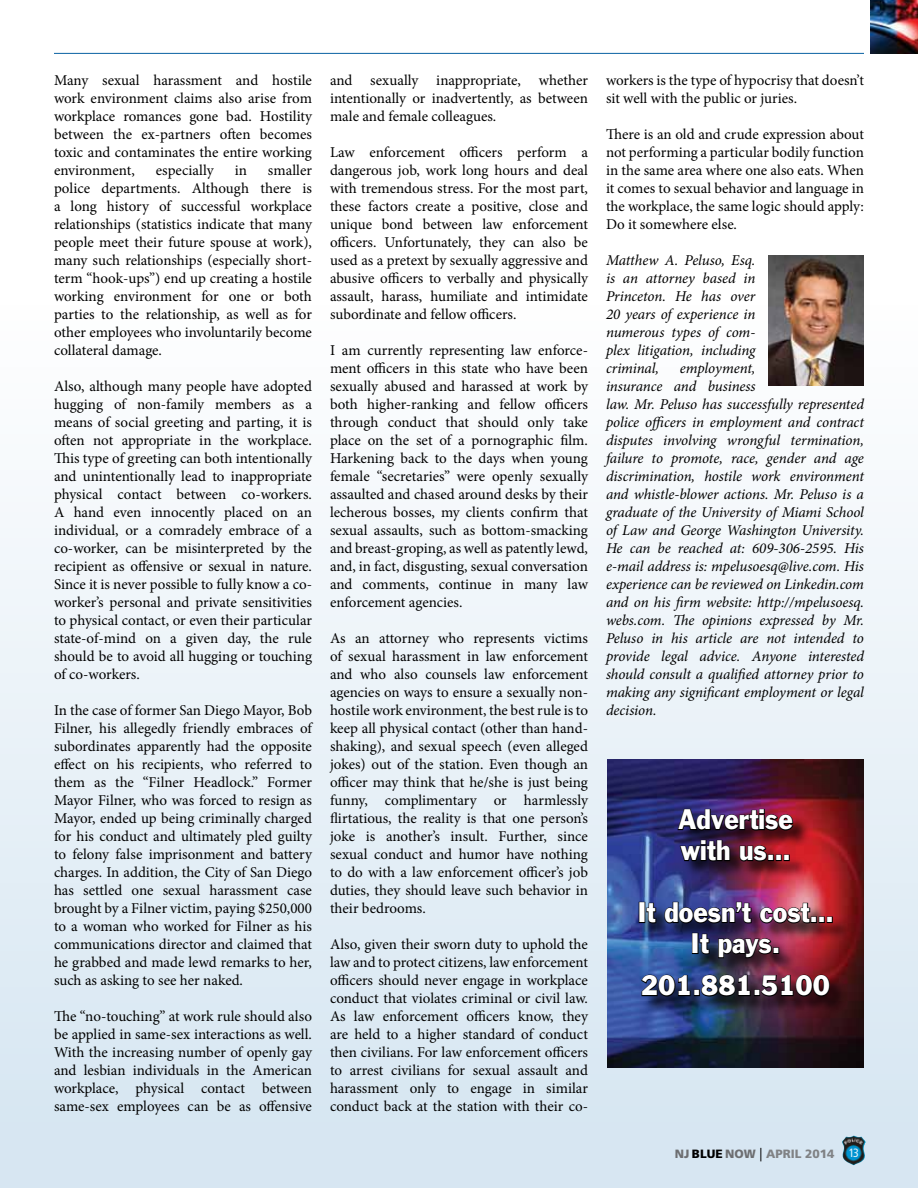
<style>
.page{position:relative;width:918px;height:1188px;background:#fff}
.page>*{position:absolute;margin:0;border:0;box-sizing:border-box;transform-origin:0 0}
.t1{font:26.25px/30.9px "Franklin Gothic";color:#fff;scale:.91 1}
.t2{font:15px/18px "Minion Pro";color:#000;text-align:justify}
.t3{font:italic 15px/18px "Minion Pro";letter-spacing:-.01em;color:#000;text-align:justify}
.t4{font:900 12px "Frutiger";color:#808285}
.s1{color:#6d6e71}
.s2{color:#000}
.s3{font-weight:300;font-size:13.5px;color:#000}
.s4{font-weight:400;font-stretch:condensed;color:#fff}
</style>
<div class="page">
<div style="left:0;top:0;width:918px;height:1188px;background:linear-gradient(to bottom,#fff,#d7e6f2)"></div>
<img style="left:842px;top:1136px;width:24px;height:29px">
<img style="left:870px;top:0;width:48px;height:54px">
<hr style="left:54px;top:53px;width:810px;height:1px;background:#2472ac">
<img style="left:769px;top:255px;width:95px;height:131px">
<img style="left:607px;top:759px;width:257px;height:308px">
<div style="left:640px;top:810px;width:210px;height:204px;background:#000;opacity:.75"></div>
<svg style="left:677px;top:804px;width:118px;height:29px;background:#3e163d"></svg>
<svg style="left:679px;top:839px;width:52px;height:25px"></svg>
<svg style="left:739px;top:845px;width:51px;height:17px"></svg>
<div style="left:639px;top:902px;width:6px;height:21px;border:1px solid #000"></div>
<svg style="left:646px;top:902px;width:11px;height:22px"></svg>
<svg style="left:663px;top:901px;width:89px;height:23px;background:#272755"></svg>
<img style="left:759px;top:902px;width:75px;height:22px">
<div style="left:692px;top:933px;width:7px;height:21px;border:1px solid #000"></div>
<svg style="left:699px;top:933px;width:11px;height:22px"></svg>
<svg style="left:717px;top:937px;width:56px;height:22px"></svg>
<div style="left:773px;top:947px;width:6px;height:7px;border:1px solid #000"></div>
<svg style="left:640px;top:974px;width:191px;height:23px;background:#2c213a"></svg>
<p class="t2" style="left:54px;top:72px;width:260px">Many sexual harassment and hostile work environment claims also arise from workplace romances gone bad. Hostility between the ex-partners often becomes toxic and contaminates the entire working environment,</p>
<p class="t2" style="left:54px;top:162px;width:260px;text-indent:214px">smaller police departments. Although there is a long history of successful workplace relationships (statistics indicate that many people meet their future spouse at work), many such relationships (especially short&shy;term “hook-ups”) end up creating a hostile working environment for one or both parties to the relationship, as well as for other employees who involuntarily become collateral damage.</p>
<p class="t2" style="left:54px;top:378px;width:260px">Also, although many people have adopted hugging of non-family members as a means of social greeting and parting, it is often not appropriate in the workplace.<br>This type of greeting can both intentionally and unintentionally lead to inappropriate physical contact between co-workers.<br>A hand even innocently placed on an individual, or a comradely embrace of a co-worker, can be misinterpreted by the recipient as offensive or sexual in nature.<br>Since it is never possible to fully know a co&shy;worker’s personal and private sensitivities to physical contact, or even their particular state-of-mind on a given day, the rule should be to avoid all hugging or touching of co-workers.</p>
<p class="t2" style="left:54px;top:702px;width:260px">In the case of former San Diego Mayor, Bob Filner, his allegedly friendly embraces of subordinates apparently had the opposite effect on his recipients, who referred to them as the “Filner Headlock.” Former Mayor Filner, who was forced to resign as Mayor, ended up being criminally charged for his conduct and ultimately pled guilty to felony false imprisonment and battery charges. In addition, the City of San Diego has settled one sexual harassment case brought by a Filner victim, paying $250,000 to a woman who worked for Filner as his communications director and claimed that he grabbed and made lewd remarks to her, such as asking to see her naked.</p>
<p class="t2" style="left:54px;top:1008px;width:260px">The “no-touching” at work rule should also be applied in same-sex interactions as well.<br>With the increasing number of openly gay and lesbian individuals in the American workplace, physical contact between same-sex employees can be as offensive</p>
<p class="t2" style="left:156px;top:162px;width:59px">especially</p>
<p class="t2" style="left:235px;top:162px;width:14px">in</p>
<p class="t2" style="left:330px;top:72px;width:259px">and sexually inappropriate, whether intentionally or inadvertently, as between male and female colleagues.</p>
<p class="t2" style="left:330px;top:144px;width:260px">Law enforcement officers perform a dangerous job, work long hours and deal with tremendous stress. For the most part, these factors create a positive, close and unique bond between law enforcement officers. Unfortunately, they can also be used as a pretext by sexually aggressive and abusive officers to verbally and physically assault, harass, humiliate and intimidate subordinate and fellow officers.</p>
<p class="t2" style="left:330px;top:342px;width:260px">I am currently representing law enforce&shy;ment officers in this state who have been sexually abused and harassed at work by both higher-ranking and fellow officers through conduct that should only take place on the set of a pornographic film.<br>Harkening back to the days when young female “secretaries” were openly sexually assaulted and chased around desks by their lecherous bosses, my clients confirm that sexual assaults, such as bottom-smacking and breast-groping, as well as patently lewd, and, in fact, disgusting, sexual conversation and comments, continue in many law enforcement agencies.</p>
<p class="t2" style="left:330px;top:630px;width:260px">As an attorney who represents victims of sexual harassment in law enforcement and who also counsels law enforcement agencies on ways to ensure a sexually non&shy;hostile work environment, the best rule is to keep all physical contact (other than hand&shy;shaking), and sexual speech (even alleged jokes) out of the station. Even though an officer may think that he/she is just being funny, complimentary or harmlessly flirtatious, the reality is that one person’s joke is another’s insult. Further, since sexual conduct and humor have nothing to do with a law enforcement officer’s job duties, they should leave such behavior in their bedrooms.</p>
<p class="t2" style="left:330px;top:936px;width:260px">Also, given their sworn duty to uphold the law and to protect citizens, law enforcement officers should never engage in workplace conduct that violates criminal or civil law.<br>As law enforcement officers know, they are held to a higher standard of conduct then civilians. For law enforcement officers to arrest civilians for sexual assault and harassment only to engage in similar conduct back at the station with their co-</p>
<p class="t2" style="left:606px;top:72px;width:259px">workers is the type of hypocrisy that doesn’t sit well with the public or juries.</p>
<p class="t2" style="left:606px;top:126px;width:259px">There is an old and crude expression about not performing a particular bodily function in the same area where one also eats. When it comes to sexual behavior and language in the workplace, the same logic should apply:<br>Do it somewhere else.</p>
<p class="t3" style="left:606px;top:252px;width:151px">Matthew A. Peluso, Esq. is an attorney based in Princeton. He has over 20 years of experience in numerous types of com&shy;plex litigation, including criminal,</p>
<p class="t3" style="left:606px;top:360px;width:260px;text-align:left;text-indent:74px">employment,<br>insurance and business<br>law. Mr. Peluso has successfully represented police officers in employment and contract disputes involving wrongful termination, failure to promote, race, gender and age discrimination, hostile work environment and whistle-blower actions. Mr. Peluso is a graduate of the University of Miami School of Law and George Washington University.<br>He can be reached at: 609-306-2595. His e-mail address is: mpelusoesq@live.com. His experience can be reviewed on Linkedin.com and on his firm website: http://mpelusoesq. webs.com. The opinions expressed by Mr.<br>Peluso in his article are not intended to provide legal advice. Anyone interested should consult a qualified attorney prior to making any significant employment or legal decision.</p>
<h1 class="t1" style="left:678px;top:804px;width:128px">Advertise with us…</h1>
<h1 class="t1" style="left:637px;top:897px;width:217px;text-align:center">It doesn’t cost…<br>It pays.</h1>
<h1 class="t1" style="left:641px;top:970px;width:209px">201.881.5100</h1>
<p class="t4" style="left:675px;top:1146px;width:186px"><span class="s1">NJ</span> <span class="s2">BLUE</span> <span class="s1">NOW</span> <span class="s3">|</span> APRIL 2014 <span class="s4">13</span></p>
</div>
